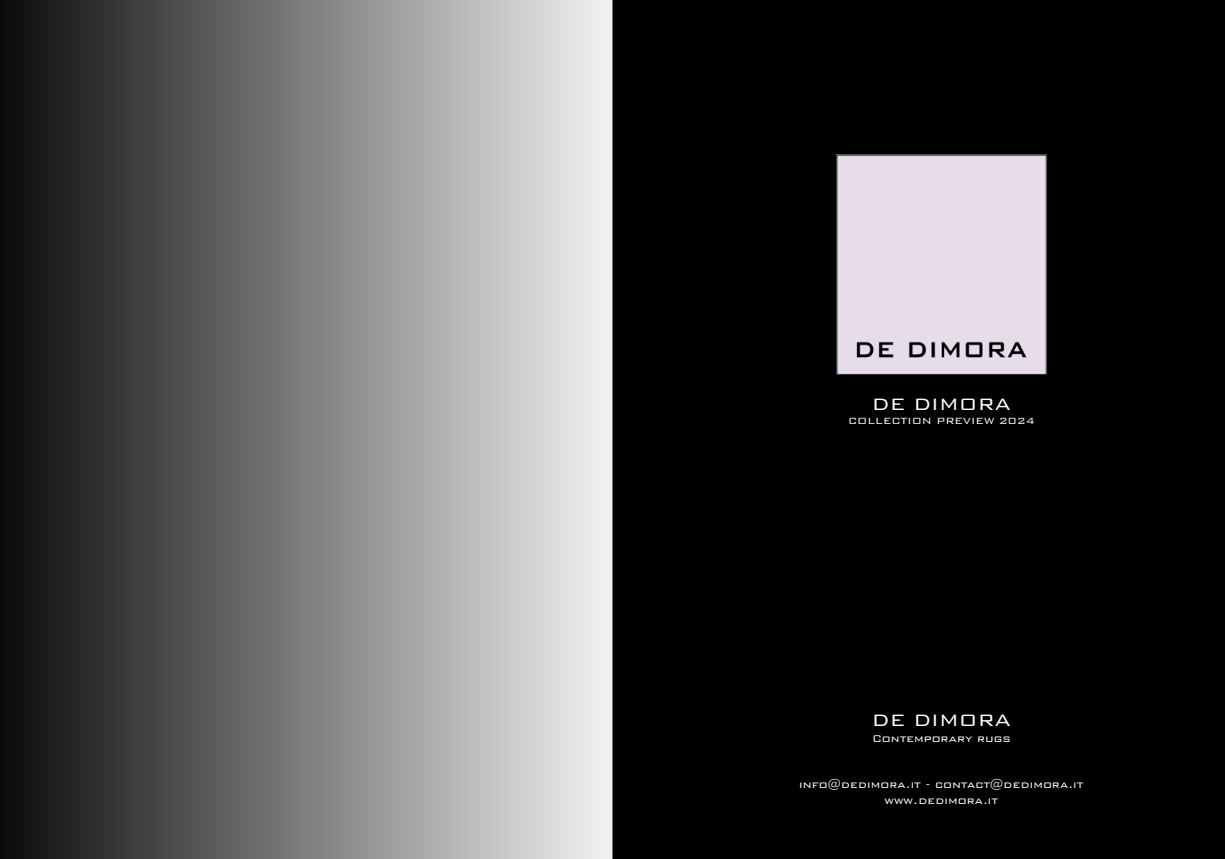
<style>
.page{position:relative;width:1225px;height:859px;background:#fff}
.page>*{position:absolute;margin:0;border:0;box-sizing:border-box;transform-origin:0 0}
.t1{font:300 22px "Bank Gothic BT";color:#fff}
.t2{font:300 13px/15.6px "Bank Gothic BT";color:#fff;text-align:center}
.t3{font:300 12px "Bank Gothic BT";color:#fff}
</style>
<div class="page">
<svg style="left:0;top:0;width:612px;height:859px;background:#7e7e7e"></svg>
<div style="left:612px;top:0;width:613px;height:859px;background:#000"></div>
<div style="left:836px;top:155px;width:210px;height:220px;background:#e7dcea"></div>
<h1 class="t1" style="left:872px;top:392px;width:140px">DE DIMORA</h1>
<p class="t3" style="left:848px;top:415px;width:188px">COLLECTION PREVIEW 2024</p>
<h1 class="t1" style="left:872px;top:708px;width:140px">DE DIMORA</h1>
<p class="t2" style="left:872px;top:730px;width:140px">Contemporary rugs</p>
<p class="t2" style="left:799px;top:777px;width:286px">info@dedimora.it - contact@dedimora.it www.dedimora.it</p>
</div>
